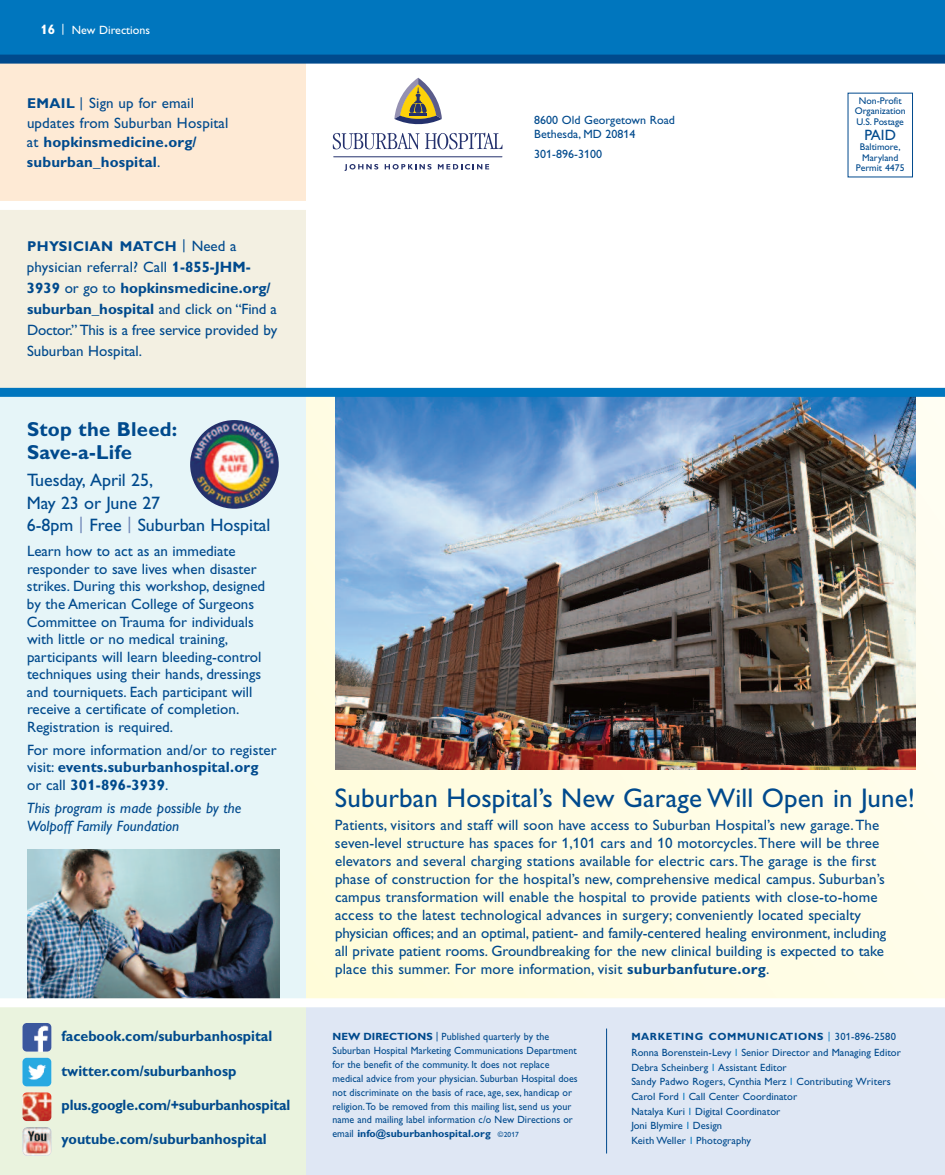
<style>
.page{position:relative;width:945px;height:1175px;background:#fff}
.page>*{position:absolute;margin:0;border:0;box-sizing:border-box;transform-origin:0 0}
.t1{font:27px "Gill Alt One";letter-spacing:.005em;color:#004a8d}
.t2{font:700 20.25px/23.2px "Gill Alt One";letter-spacing:.01em;color:#004a8d}
.t3{font:18px/22.5px "Gill Alt One";letter-spacing:-.005em;color:#004a8d}
.t4{font:15px/17.5px "Gill Alt One";color:#004a8d}
.t5{font:700 15px "Gill Alt One";color:#004a8d;scale:.95 1}
.t6{font:italic 15px/17.5px "Gill Alt One";letter-spacing:.005em;color:#004a8d}
.t7{font:700 14.25px "Gill Alt One";letter-spacing:.03em;color:#004a8d}
.t8{font:12px/14.4px "Gill Alt One";color:#004a8d}
.t9{font:12px "Gill Alt One";color:#fff}
.t10{font:10.5px/13.8px "Gill Alt One";letter-spacing:.005em;color:#004a8d}
.t11{font:9.75px/10.5px "Gill Alt One";color:#004a8d;text-align:center}
.s1{font-weight:700;font-size:13.5px}
.s2{font-weight:700;font-size:14.25px}
.s3{font-size:14.25px}
.s4{font-weight:700}
.s5{font-weight:400}
.s6{font-weight:400;font-size:15px}
.s7{color:#748cbb}
.s8{font-size:7.5px}
.s9{color:#0076be}
</style>
<div class="page">
<div style="left:0;top:61px;width:306px;height:144px;background:#feead5"></div>
<div style="left:0;top:207px;width:306px;height:185px;background:#f3f0e2"></div>
<div style="left:281px;top:392px;width:664px;height:611px;background:#fffce2"></div>
<img style="left:335px;top:397px;width:581px;height:372px">
<div style="left:0;top:201px;width:313px;height:9px;background:#fff"></div>
<svg style="left:345px;top:164px;width:33px;height:7px"></svg>
<svg style="left:385px;top:164px;width:47px;height:5px"></svg>
<svg style="left:438px;top:164px;width:51px;height:5px"></svg>
<svg style="left:333px;top:133px;width:169px;height:16px"></svg>
<hr style="left:334px;top:156px;width:168px;height:1px;background:#24316d">
<svg style="left:394px;top:77px;width:48px;height:48px"></svg>
<div style="left:0;top:0;width:945px;height:56px;background:#0076be"></div>
<div style="left:0;top:1002px;width:945px;height:172px;background:#dfe7f4"></div>
<div style="left:0;top:1002px;width:306px;height:172px;background:#eaf3de"></div>
<hr style="left:606px;top:1028px;width:1px;height:125px;background:#004a8d">
<img style="left:22px;top:1092px;width:29px;height:29px;border-radius:4px">
<img style="left:22px;top:1023px;width:29px;height:28px;border-radius:4px">
<img style="left:22px;top:1057px;width:29px;height:29px;border-radius:4px">
<img style="left:22px;top:1127px;width:29px;height:28px;border-radius:4px">
<div style="left:0;top:55px;width:945px;height:9px;background:#004a8d"></div>
<div style="left:0;top:395px;width:306px;height:608px;background:#e6f5f8"></div>
<div style="left:0;top:388px;width:945px;height:9px;background:#0076be"></div>
<img style="left:190px;top:420px;width:89px;height:88px;border-radius:50%">
<img style="left:27px;top:849px;width:252px;height:149px">
<div style="left:0;top:998px;width:945px;height:9px;background:#fff"></div>
<p class="t9" style="left:40px;top:25px;width:111px"><span class="s1">16</span> | New Directions</p>
<p class="t4" style="left:27px;top:95px;width:203px;line-height:19.5px"><span class="s2">EMAIL</span> <span class="s3">|</span> Sign up for email updates from Suburban Hospital at <span class="s4">hopkinsmedicine.org/ suburban_hospital</span>.</p>
<p class="t7" style="left:27px;top:241px;width:211px">PHYSICIAN MATCH <span class="s5">|</span> <span class="s6">Need a</span></p>
<p class="t4" style="left:27px;top:258px;width:252px;line-height:21px">physician referral? Call <span class="s4">1-855-JHM-3939</span> or go to <span class="s4">hopkinsmedicine.org/ suburban_hospital</span> and click on “Find a Doctor.” This is a free service provided by Suburban Hospital.</p>
<h2 class="t2" style="left:27px;top:419px;width:152px">Stop the Bleed:<br>Save-a-Life</h2>
<p class="t3" style="left:27px;top:470px;width:245px">Tuesday, April 25,<br>May 23 or June 27<br>6-8pm <span class="s7">|</span> Free <span class="s7">|</span> Suburban Hospital</p>
<p class="t4" style="left:27px;top:544px;width:240px">Learn how to act as an immediate responder to save lives when disaster strikes. During this workshop, designed by the American College of Surgeons Committee on Trauma for individuals with little or no medical training, participants will learn bleeding-control techniques using their hands, dressings and tourniquets. Each participant will receive a certificate of completion.<br>Registration is required.</p>
<p class="t4" style="left:27px;top:742px;width:251px">For more information and/or to register visit: <span class="s4">events.suburbanhospital.org<br></span>or call <span class="s4">301-896-3939</span>.</p>
<p class="t6" style="left:27px;top:800px;width:216px">This program is made possible by the<br>Wolpoff Family Foundation</p>
<p class="t5" style="left:61px;top:1030px;width:223px">facebook.com/suburbanhospital</p>
<p class="t5" style="left:61px;top:1065px;width:186px">twitter.com/suburbanhosp</p>
<p class="t5" style="left:62px;top:1098px;width:242px">plus.google.com/+suburbanhospital</p>
<p class="t5" style="left:62px;top:1133px;width:217px">youtube.com/suburbanhospital</p>
<p class="t8" style="left:534px;top:113px;width:142px">8600 Old Georgetown Road<br>Bethesda, MD 20814</p>
<p class="t8" style="left:534px;top:148px;width:69px">301-896-3100</p>
<p class="t11" style="left:855px;top:97px;width:53px;line-height:9.3px">Non-Profit<br>Organization</p>
<p class="t11" style="left:857px;top:117px;width:49px">U.S. Postage</p>
<p class="t4" style="left:865px;top:127px;width:33px">PAID</p>
<p class="t11" style="left:856px;top:142px;width:50px">Baltimore,<br>Maryland<br>Permit 4475</p>
<h1 class="t1" style="left:335px;top:787px;width:582px">Suburban Hospital’s New Garage Will Open in June!</h1>
<p class="t4" style="left:335px;top:817px;width:553px;line-height:18px">Patients, visitors and staff will soon have access to Suburban Hospital’s new garage.The seven-level structure has spaces for 1,101 cars and 10 motorcycles.There will be three elevators and several charging stations available for electric cars.The garage is the first phase of construction for the hospital’s new, comprehensive medical campus. Suburban’s campus transformation will enable the hospital to provide patients with close-to-home access to the latest technological advances in surgery; conveniently located specialty physician offices; and an optimal, patient- and family-centered healing environment, including all private patient rooms. Groundbreaking for the new clinical building is expected to take place this summer. For more information, visit <span class="s4">suburbanfuture.org</span>.</p>
<p class="t10" style="left:332px;top:1031px;width:247px"><span class="s4">NEW DIRECTIONS</span> | Published quarterly by the Suburban Hospital Marketing Communications Department for the benefit of the community. It does not replace medical advice from your physician. Suburban Hospital does not discriminate on the basis of race, age, sex, handicap or religion.To be removed from this mailing list, send us your name and mailing label information c/o New Directions or email <span class="s4">info@suburbanhospital.org</span> <span class="s8">©2017</span></p>
<p class="t10" style="left:631px;top:1030px;width:271px;line-height:14.9px"><span class="s4">MARKETING COMMUNICATIONS</span> <span class="s9">|</span> 301-896-2580<br>Ronna Borenstein-Levy <span class="s9">l</span> Senior Director and Managing Editor Debra Scheinberg <span class="s9">l</span> Assistant Editor<br>Sandy Padwo Rogers, Cynthia Merz <span class="s9">l</span> Contributing Writers Carol Ford <span class="s9">l</span> Call Center Coordinator<br>Natalya Kuri <span class="s9">l</span> Digital Coordinator<br>Joni Blymire <span class="s9">l</span> Design<br>Keith Weller <span class="s9">l</span> Photography</p>
</div>
